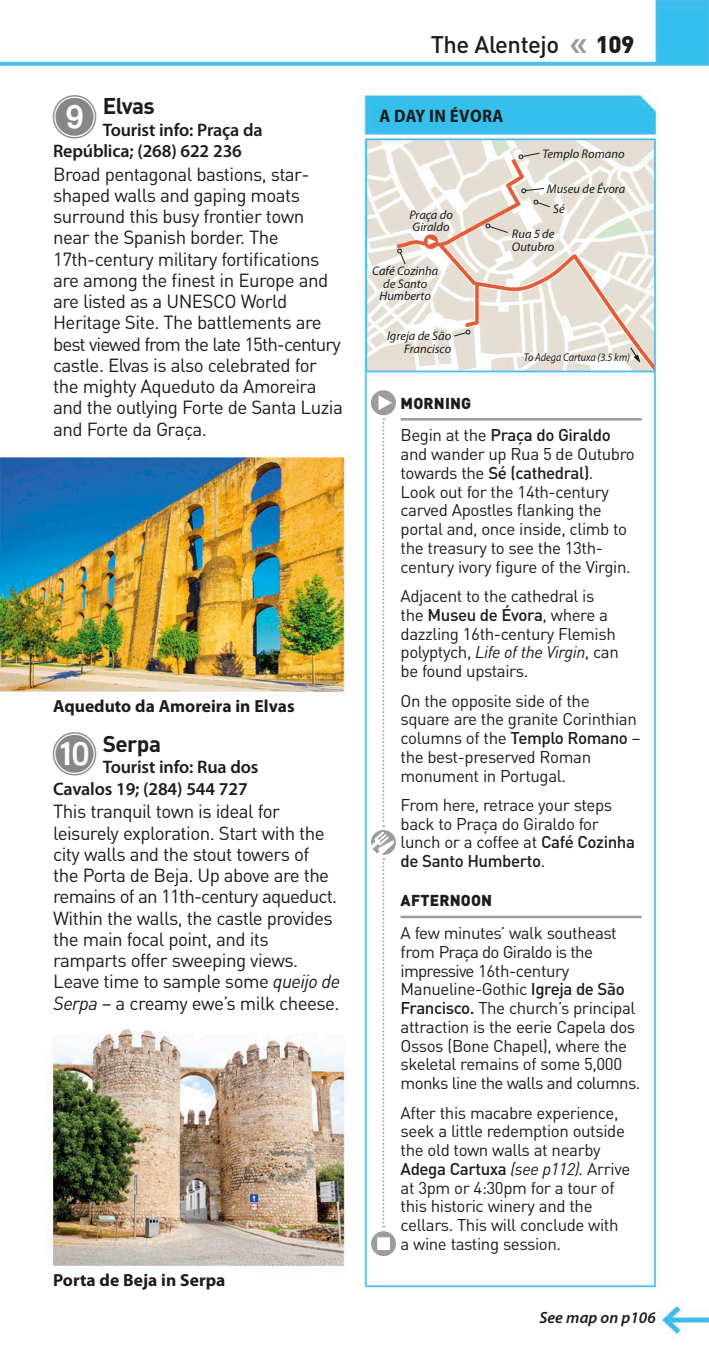
<style>
.page{position:relative;width:709px;height:1354px;background:#fff}
.page>*{position:absolute;margin:0;border:0;box-sizing:border-box;transform-origin:0 0}
.t1{font:500 23.75px "DIN Pro";letter-spacing:-.02em;color:#1c1c1a}
.t2{font:700 22.5px "DIN Pro";letter-spacing:-.025em;color:#1c1c1a}
.t3{font:18.75px/21.2px "DIN Pro";letter-spacing:-.03em;color:#1c1c1a}
.t4{font:600 18px/21.2px "Myriad Pro";letter-spacing:-.01em;color:#1c1c1a}
.t5{font:700 semi-condensed 18px "Myriad Pro";letter-spacing:.02em;color:#1c1c1a}
.t6{font:700 17.5px "Myriad Pro";color:#1c1c1a}
.t7{font:17px/18.8px "DIN Pro";letter-spacing:-.025em;color:#1c1c1a}
.t8{font:italic 600 16.25px "Myriad Pro";color:#1c1c1a}
.t9{font:900 15.5px "DIN Pro";letter-spacing:.01em;color:#1c1c1a}
.t10{font:italic 12.5px/12.5px "Myriad Pro";color:#1c1c1a}
.t11{font:italic 11.25px "Myriad Pro";color:#1c1c1a;scale:.9 1}
.s1{font-style:italic}
.s2{color:#9c9c9c}
.s3{font-weight:900}
.s4{font-weight:500}
</style>
<div class="page">
<img style="left:0;top:0;width:709px;height:1337px">
<hr style="left:400px;top:418px;width:241px;height:2px;background:#9c9c9c">
<hr style="left:400px;top:915px;width:241px;height:3px;background:#9c9c9c">
<svg style="left:366px;top:139px;width:289px;height:232px;fill:#e5dfd5"></svg>
<svg style="left:630px;top:347px;width:10px;height:15px"></svg>
<svg style="left:521px;top:187px;width:30px;height:21px"></svg>
<svg style="left:518px;top:152px;width:22px;height:7px"></svg>
<svg style="left:397px;top:248px;width:9px;height:17px"></svg>
<svg style="left:453px;top:329px;width:17px;height:8px"></svg>
<svg style="left:485px;top:223px;width:24px;height:10px"></svg>
<svg style="left:371px;top:390px;width:25px;height:866px"></svg>
<svg style="left:53px;top:95px;width:43px;height:43px"></svg>
<svg style="left:53px;top:732px;width:43px;height:44px"></svg>
<h2 class="t2" style="left:103px;top:90px;width:53px">Elvas</h2>
<p class="t4" style="left:53px;top:119px;width:211px;text-indent:50px">Tourist info: Praça da<br>República; (268) 622 236</p>
<p class="t3" style="left:53px;top:163px;width:291px">Broad pentagonal bastions, star&shy;shaped walls and gaping moats surround this busy frontier town near the Spanish border. The<br>17th-century military fortifications are among the finest in Europe and are listed as a UNESCO World<br>Heritage Site. The battlements are best viewed from the late 15th-century castle. Elvas is also celebrated for the mighty Aqueduto da Amoreira and the outlying Forte de Santa Luzia and Forte da Graça.</p>
<p class="t6" style="left:53px;top:696px;width:243px">Aqueduto da Amoreira in Elvas</p>
<h2 class="t2" style="left:103px;top:728px;width:60px">Serpa</h2>
<p class="t4" style="left:53px;top:757px;width:207px;text-indent:50px">Tourist info: Rua dos<br>Cavalos 19; (284) 544 727</p>
<p class="t3" style="left:53px;top:800px;width:288px">This tranquil town is ideal for leisurely exploration. Start with the city walls and the stout towers of<br>the Porta de Beja. Up above are the remains of an 11th-century aqueduct.<br>Within the walls, the castle provides the main focal point, and its ramparts offer sweeping views.<br>Leave time to sample some <span class="s1">queijo de Serpa</span> – a creamy ewe’s milk cheese.</p>
<p class="t6" style="left:53px;top:1270px;width:174px">Porta de Beja in Serpa</p>
<h1 class="t1" style="left:431px;top:28px;width:205px">The Alentejo <span class="s2">❮❮</span> <span class="s3">109</span></h1>
<p class="t5" style="left:379px;top:106px;width:125px">A DAY IN ÉVORA</p>
<p class="t10" style="left:409px;top:209px;width:45px">Praça do<br>Giraldo</p>
<p class="t10" style="left:372px;top:265px;width:68px;text-align:center">Café Cozinha de Santo<br>Humberto</p>
<p class="t10" style="left:542px;top:148px;width:84px">Templo Romano</p>
<p class="t10" style="left:547px;top:183px;width:80px">Museu de Évora</p>
<p class="t10" style="left:553px;top:203px;width:13px">Sé</p>
<p class="t10" style="left:512px;top:228px;width:44px">Rua 5 de<br>Outubro</p>
<p class="t10" style="left:387px;top:330px;width:66px;text-align:right">Igreja de São<br>Francisco</p>
<p class="t11" style="left:524px;top:351px;width:119px">To Adega Cartuxa (3.5 km)</p>
<p class="t9" style="left:400px;top:392px;width:72px">MORNING</p>
<p class="t7" style="left:400px;top:425px;width:236px">Begin at the <span class="s4">Praça do Giraldo </span>and wander up Rua 5 de Outubro towards the <span class="s4">Sé (cathedral)</span>.<br>Look out for the 14th-century carved Apostles flanking the portal and, once inside, climb to the treasury to see the 13th&shy;century ivory figure of the Virgin.</p>
<p class="t7" style="left:400px;top:586px;width:220px">Adjacent to the cathedral is the <span class="s4">Museu de Évora</span>, where a dazzling 16th-century Flemish polyptych, <span class="s1">Life of the Virgin</span>, can be found upstairs.</p>
<p class="t7" style="left:400px;top:690px;width:241px">On the opposite side of the square are the granite Corinthian columns of the <span class="s4">Templo Romano</span> – the best-preserved Roman monument in Portugal.</p>
<p class="t7" style="left:400px;top:794px;width:236px">From here, retrace your steps back to Praça do Giraldo for lunch or a coffee at <span class="s4">Café Cozinha de Santo Humberto</span>.</p>
<p class="t9" style="left:400px;top:890px;width:93px">AFTERNOON</p>
<p class="t7" style="left:400px;top:923px;width:241px">A few minutes’ walk southeast from Praça do Giraldo is the impressive 16th-century<br>Manueline-Gothic <span class="s4">Igreja de São<br>Francisco.</span> The church’s principal attraction is the eerie Capela dos<br>Ossos (Bone Chapel), where the skeletal remains of some 5,000 monks line the walls and columns.</p>
<p class="t7" style="left:400px;top:1102px;width:231px">After this macabre experience, seek a little redemption outside the old town walls at nearby<br><span class="s4">Adega Cartuxa</span> <span class="s1">(see p112).</span> Arrive at 3pm or 4:30pm for a tour of this historic winery and the cellars. This will conclude with a wine tasting session.</p>
<p class="t8" style="left:539px;top:1308px;width:118px">See map on p106</p>
</div>
